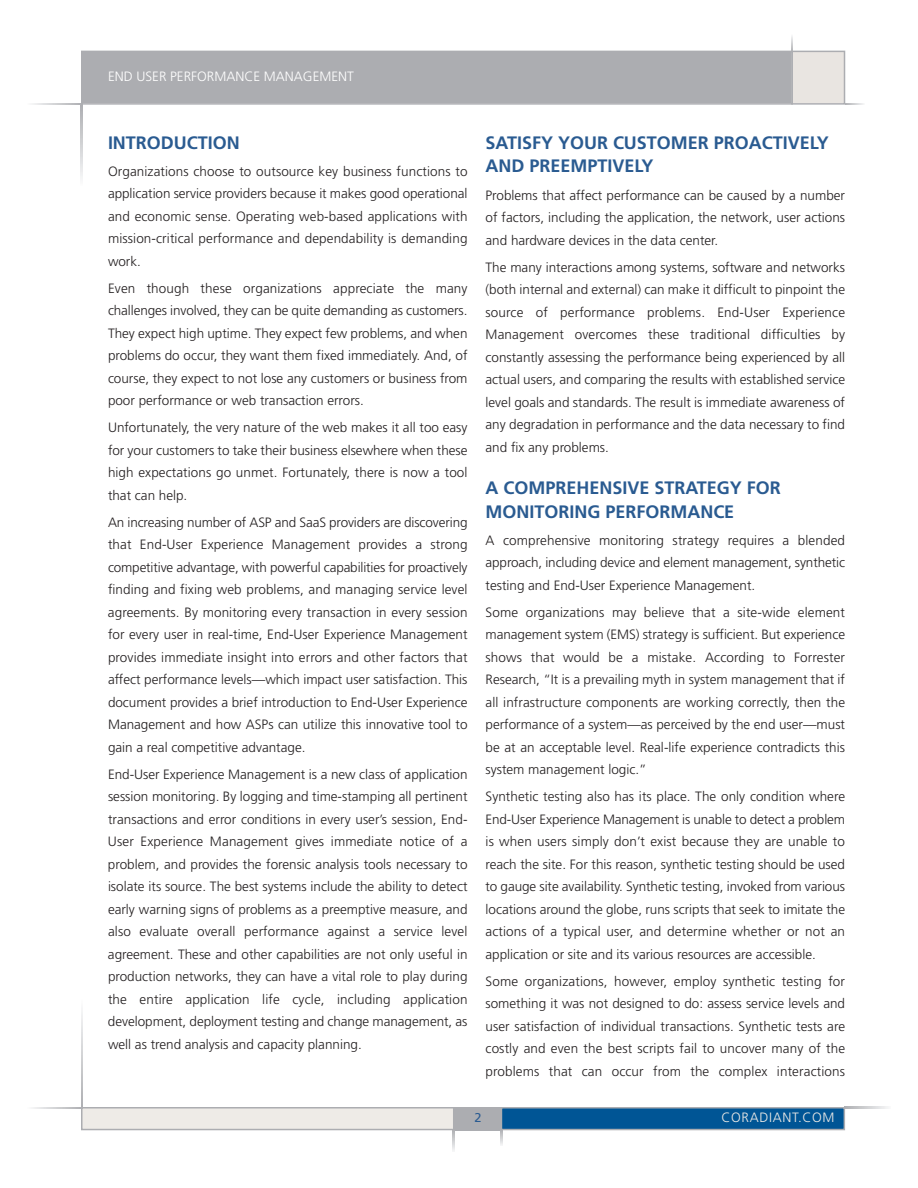
<style>
.page{position:relative;width:918px;height:1188px;background:#fff}
.page>*{position:absolute;margin:0;border:0;box-sizing:border-box;transform-origin:0 0}
.t1{font:700 18px/24px "Frutiger";color:#2a5b91}
.t2{font:300 13.5px/22.5px "Frutiger";color:#231f20;text-align:justify}
.t3{font:300 13.5px "Frutiger";color:#fff}
.t4{font:300 13.5px "Frutiger";letter-spacing:.05em;color:#eeebe7}
.t5{font:12.75px "Frutiger";color:#2a5b91}
</style>
<div class="page">
<div style="left:82px;top:52px;width:709px;height:51px;background:#acadb1"></div>
<div style="left:81px;top:51px;width:712px;height:54px;border:2px solid #acadb1"></div>
<div style="left:793px;top:52px;width:51px;height:51px;background:#e9e5e1"></div>
<div style="left:791px;top:51px;width:54px;height:54px;border:2px solid #acadb1"></div>
<div style="left:502px;top:1108px;width:342px;height:21px;background:#005595"></div>
<div style="left:501px;top:1107px;width:344px;height:23px;border:2px solid #acadb1"></div>
<div style="left:82px;top:1108px;width:371px;height:21px;background:#eeebe7"></div>
<div style="left:81px;top:1107px;width:373px;height:23px;border:2px solid #acadb1"></div>
<div style="left:453px;top:1107px;width:49px;height:23px;background:#acadb1"></div>
<svg style="left:791px;top:36px;width:2px;height:14px"></svg>
<svg style="left:453px;top:1130px;width:1px;height:21px"></svg>
<svg style="left:501px;top:1130px;width:1px;height:15px"></svg>
<svg style="left:81px;top:1011px;width:1px;height:96px"></svg>
<svg style="left:845px;top:1107px;width:43px;height:2px"></svg>
<svg style="left:33px;top:1107px;width:48px;height:1px"></svg>
<svg style="left:81px;top:105px;width:1px;height:73px"></svg>
<svg style="left:845px;top:103px;width:19px;height:2px"></svg>
<svg style="left:32px;top:103px;width:49px;height:2px"></svg>
<p class="t3" style="left:108px;top:71px;width:247px">END USER PERFORMANCE MANAGEMENT</p>
<h1 class="t1" style="left:108px;top:132px;width:133px">INTRODUCTION</h1>
<p class="t2" style="left:108px;top:161px;width:361px">Organizations choose to outsource key business functions to application service providers because it makes good operational and economic sense. Operating web-based applications with mission-critical performance and dependability is demanding work.</p>
<p class="t2" style="left:108px;top:278px;width:361px">Even though these organizations appreciate the many challenges involved, they can be quite demanding as customers.<br>They expect high uptime. They expect few problems, and when problems do occur, they want them fixed immediately. And, of course, they expect to not lose any customers or business from poor performance or web transaction errors.</p>
<p class="t2" style="left:108px;top:417px;width:361px">Unfortunately, the very nature of the web makes it all too easy for your customers to take their business elsewhere when these high expectations go unmet. Fortunately, there is now a tool that can help.</p>
<p class="t2" style="left:108px;top:512px;width:361px">An increasing number of ASP and SaaS providers are discovering that End-User Experience Management provides a strong competitive advantage, with powerful capabilities for proactively finding and fixing web problems, and managing service level agreements. By monitoring every transaction in every session for every user in real-time, End-User Experience Management provides immediate insight into errors and other factors that affect performance levels—which impact user satisfaction. This document provides a brief introduction to End-User Experience Management and how ASPs can utilize this innovative tool to gain a real competitive advantage.</p>
<p class="t2" style="left:108px;top:764px;width:361px">End-User Experience Management is a new class of application session monitoring. By logging and time-stamping all pertinent transactions and error conditions in every user’s session, End-User Experience Management gives immediate notice of a problem, and provides the forensic analysis tools necessary to isolate its source. The best systems include the ability to detect early warning signs of problems as a preemptive measure, and also evaluate overall performance against a service level agreement. These and other capabilities are not only useful in production networks, they can have a vital role to play during the entire application life cycle, including application development, deployment testing and change management, as well as trend analysis and capacity planning.</p>
<h1 class="t1" style="left:486px;top:132px;width:345px">SATISFY YOUR CUSTOMER PROACTIVELY<br>AND PREEMPTIVELY</h1>
<p class="t2" style="left:486px;top:185px;width:361px">Problems that affect performance can be caused by a number of factors, including the application, the network, user actions and hardware devices in the data center.</p>
<p class="t2" style="left:486px;top:257px;width:361px">The many interactions among systems, software and networks (both internal and external) can make it difficult to pinpoint the source of performance problems. End-User Experience Management overcomes these traditional difficulties by constantly assessing the performance being experienced by all actual users, and comparing the results with established service level goals and standards. The result is immediate awareness of any degradation in performance and the data necessary to find and fix any problems.</p>
<h1 class="t1" style="left:486px;top:477px;width:297px">A COMPREHENSIVE STRATEGY FOR<br>MONITORING PERFORMANCE</h1>
<p class="t2" style="left:486px;top:530px;width:361px">A comprehensive monitoring strategy requires a blended approach, including device and element management, synthetic testing and End-User Experience Management.</p>
<p class="t2" style="left:486px;top:602px;width:361px">Some organizations may believe that a site-wide element management system (EMS) strategy is sufficient. But experience shows that would be a mistake. According to Forrester Research, “It is a prevailing myth in system management that if all infrastructure components are working correctly, then the performance of a system—as perceived by the end user—must be at an acceptable level. Real-life experience contradicts this system management logic.”</p>
<p class="t2" style="left:486px;top:786px;width:361px">Synthetic testing also has its place. The only condition where End-User Experience Management is unable to detect a problem is when users simply don’t exist because they are unable to reach the site. For this reason, synthetic testing should be used to gauge site availability. Synthetic testing, invoked from various locations around the globe, runs scripts that seek to imitate the actions of a typical user, and determine whether or not an application or site and its various resources are accessible.</p>
<p class="t2" style="left:486px;top:971px;width:361px">Some organizations, however, employ synthetic testing for something it was not designed to do: assess service levels and user satisfaction of individual transactions. Synthetic tests are costly and even the best scripts fail to uncover many of the problems that can occur from the complex interactions</p>
<p class="t5" style="left:475px;top:1113px;width:9px">2</p>
<p class="t4" style="left:721px;top:1112px;width:115px">CORADIANT.COM</p>
</div>
